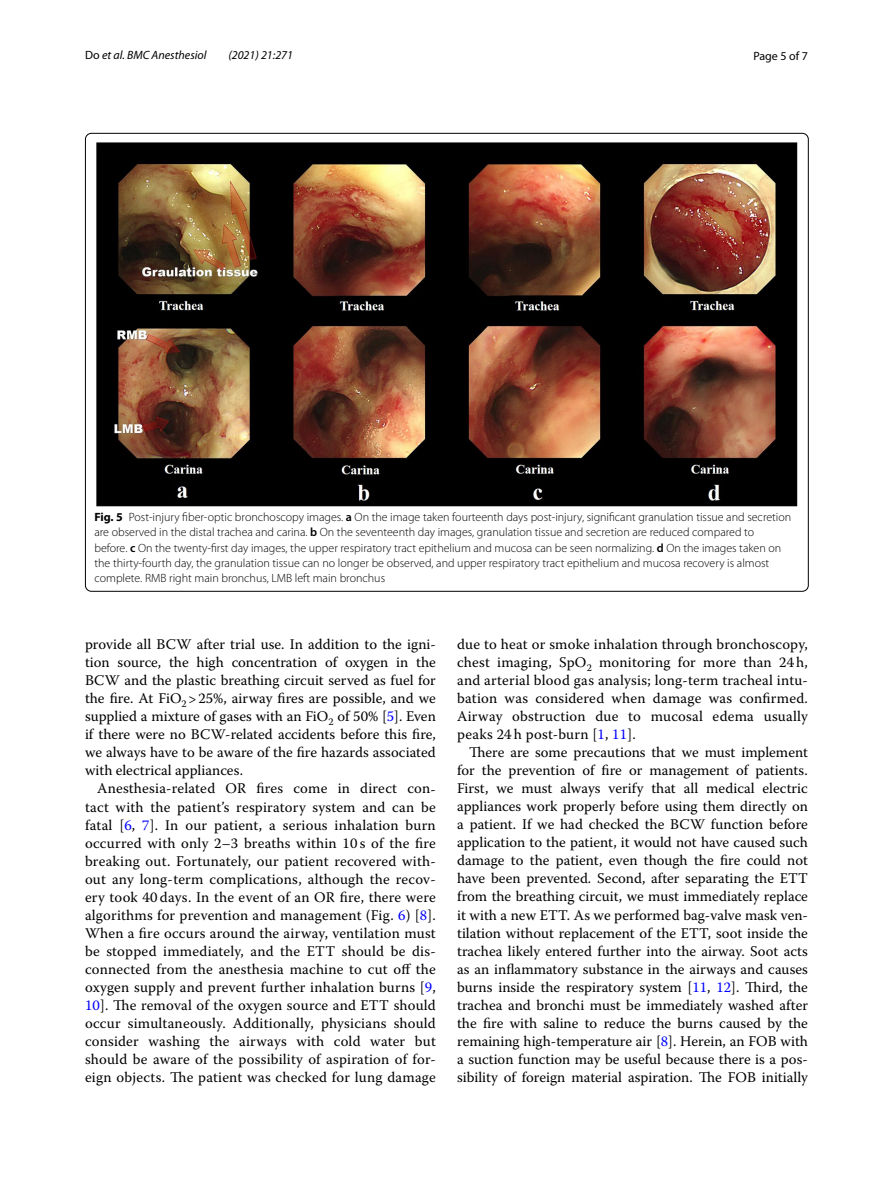
<style>
.page{position:relative;width:893px;height:1187px;background:#fff}
.page>*{position:absolute;margin:0;border:0;box-sizing:border-box;transform-origin:0 0}
.t1{font:14.7px/18px "Warnock Pro";letter-spacing:.01em;color:#000;text-align:justify}
.t2{font:300 12px/15px "Myriad Pro";color:#000}
.t3{font:italic 12px "Myriad Pro";color:#000}
.t4{font:12px "Myriad Pro";color:#000}
.s1{font-style:normal}
.s2{font-weight:700}
.s3{font-weight:600}
.s4{color:#00f}
</style>
<div class="page">
<img style="left:97px;top:142px;width:700px;height:364px">
<p class="t3" style="left:85px;top:48px;width:123px"><span class="s1">Do</span> et al. BMC Anesthesiol</p>
<p class="t3" style="left:228px;top:48px;width:66px">(2021) 21:271</p>
<p class="t4" style="left:753px;top:48px;width:56px">Page 5 of 7</p>
<p class="t2" style="left:94px;top:510px;width:698px"><span class="s2">Fig. 5</span> Post-injury fiber-optic bronchoscopy images. <span class="s3">a</span> On the image taken fourteenth days post-injury, significant granulation tissue and secretion are observed in the distal trachea and carina. <span class="s3">b</span> On the seventeenth day images, granulation tissue and secretion are reduced compared to<br>before. <span class="s3">c</span> On the twenty-first day images, the upper respiratory tract epithelium and mucosa can be seen normalizing. <span class="s3">d</span> On the images taken on the thirty-fourth day, the granulation tissue can no longer be observed, and upper respiratory tract epithelium and mucosa recovery is almost complete. RMB right main bronchus, LMB left main bronchus</p>
<p class="t1" style="left:85px;top:635px;width:352px">provide all BCW after trial use. In addition to the igni&shy;tion source, the high concentration of oxygen in the BCW and the plastic breathing circuit served as fuel for the fire. At FiO<sub>2</sub> &gt;25%, airway fires are possible, and we supplied a mixture of gases with an FiO<sub>2</sub> of 50% [<span class="s4">5</span>]. Even if there were no BCW-related accidents before this fire, we always have to be aware of the fire hazards associated with electrical appliances.</p>
<p class="t1" style="left:85px;top:779px;width:352px;text-indent:12px">Anesthesia-related OR fires come in direct con&shy;tact with the patient’s respiratory system and can be fatal [<span class="s4">6</span>, <span class="s4">7</span>]. In our patient, a serious inhalation burn occurred with only 2–3 breaths within 10 s of the fire breaking out. Fortunately, our patient recovered with&shy;out any long-term complications, although the recov&shy;ery took 40 days. In the event of an OR fire, there were algorithms for prevention and management (Fig. <span class="s4">6</span>) [<span class="s4">8</span>].<br>When a fire occurs around the airway, ventilation must be stopped immediately, and the ETT should be dis&shy;connected from the anesthesia machine to cut off the oxygen supply and prevent further inhalation burns [<span class="s4">9</span>, <span class="s4">10</span>]. The removal of the oxygen source and ETT should occur simultaneously. Additionally, physicians should consider washing the airways with cold water but should be aware of the possibility of aspiration of for&shy;eign objects. The patient was checked for lung damage</p>
<p class="t1" style="left:457px;top:635px;width:352px">due to heat or smoke inhalation through bronchoscopy, chest imaging, SpO<sub>2</sub> monitoring for more than 24 h, and arterial blood gas analysis; long-term tracheal intu&shy;bation was considered when damage was confirmed.<br>Airway obstruction due to mucosal edema usually peaks 24 h post-burn [<span class="s4">1</span>, <span class="s4">11</span>].</p>
<p class="t1" style="left:457px;top:743px;width:352px;text-indent:12px">There are some precautions that we must implement for the prevention of fire or management of patients.<br>First, we must always verify that all medical electric appliances work properly before using them directly on a patient. If we had checked the BCW function before application to the patient, it would not have caused such damage to the patient, even though the fire could not have been prevented. Second, after separating the ETT from the breathing circuit, we must immediately replace it with a new ETT. As we performed bag-valve mask ven&shy;tilation without replacement of the ETT, soot inside the trachea likely entered further into the airway. Soot acts as an inflammatory substance in the airways and causes burns inside the respiratory system [<span class="s4">11</span>, <span class="s4">12</span>]. Third, the trachea and bronchi must be immediately washed after the fire with saline to reduce the burns caused by the remaining high-temperature air [<span class="s4">8</span>]. Herein, an FOB with a suction function may be useful because there is a pos&shy;sibility of foreign material aspiration. The FOB initially</p>
</div>
